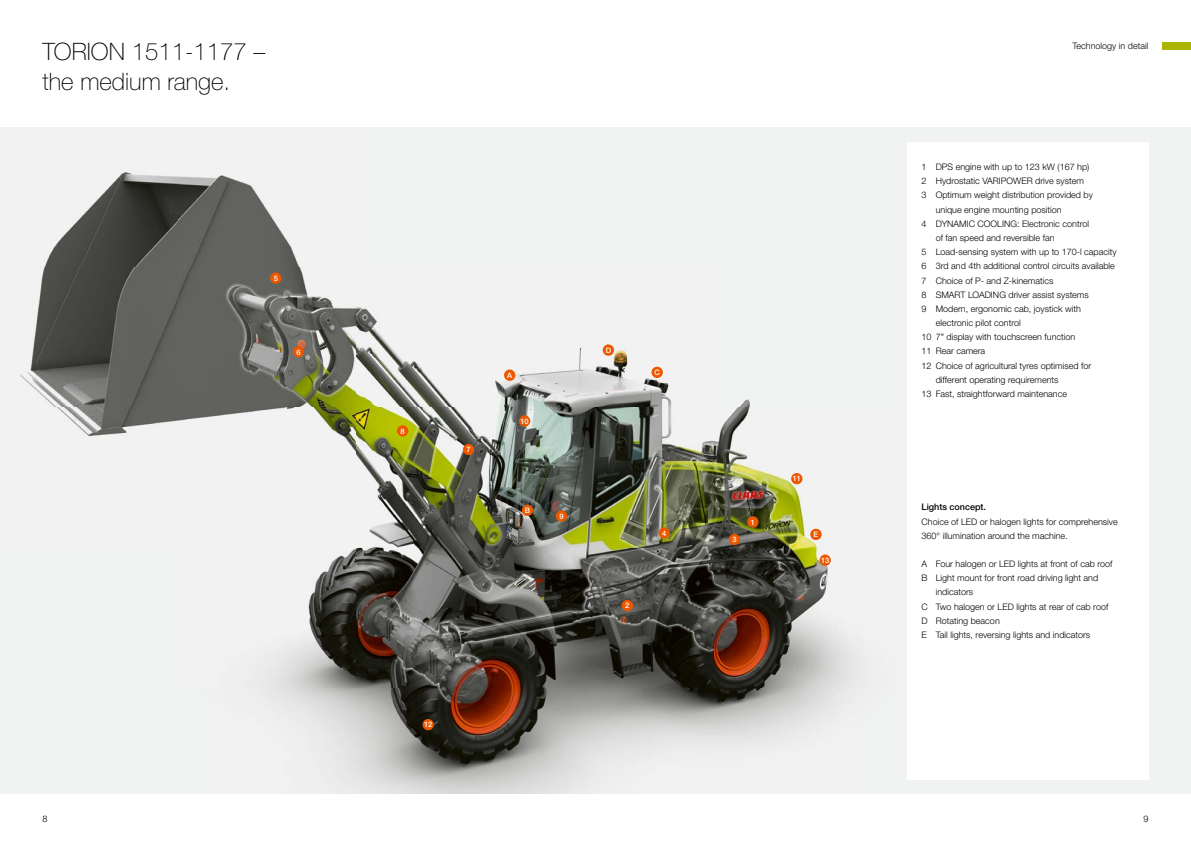
<style>
.page{position:relative;width:1191px;height:842px;background:#fff}
.page>*{position:absolute;margin:0;border:0;box-sizing:border-box;transform-origin:0 0}
.t1{font:100 24px/30px "CLAAS Helvetica Neue";color:#000}
.t2{font:300 9px/14.2px "CLAAS Helvetica Neue";color:#000}
.t3{font:500 9px "CLAAS Helvetica Neue";color:#000}
.t4{font:500 7.5px "CLAAS Helvetica Neue";letter-spacing:-.02em;color:#fff}
</style>
<div class="page">
<div style="left:1162px;top:43px;width:29px;height:7px;background:#aab500"></div>
<div style="left:0;top:128px;width:1191px;height:666px;background:#f1f2f2"></div>
<img style="left:20px;top:172px;width:837px;height:622px">
<div style="left:907px;top:142px;width:241px;height:638px;background:#fff"></div>
<div style="left:747px;top:516px;width:11px;height:12px;background:#ed5700;border-radius:50%"></div>
<div style="left:621px;top:600px;width:12px;height:11px;background:#ed5700;border-radius:50%"></div>
<div style="left:729px;top:534px;width:11px;height:11px;background:#ed5700;border-radius:50%"></div>
<div style="left:658px;top:527px;width:12px;height:12px;background:#ed5700;border-radius:50%"></div>
<div style="left:270px;top:272px;width:11px;height:12px;background:#ed5700;border-radius:50%"></div>
<div style="left:293px;top:346px;width:11px;height:11px;background:#ed5700;border-radius:50%"></div>
<div style="left:463px;top:444px;width:11px;height:11px;background:#ed5700;border-radius:50%"></div>
<div style="left:397px;top:425px;width:11px;height:12px;background:#ed5700;border-radius:50%"></div>
<div style="left:556px;top:510px;width:11px;height:12px;background:#ed5700;border-radius:50%"></div>
<div style="left:519px;top:415px;width:11px;height:12px;background:#ed5700;border-radius:50%"></div>
<div style="left:791px;top:473px;width:11px;height:11px;background:#ed5700;border-radius:50%"></div>
<div style="left:422px;top:719px;width:12px;height:11px;background:#ed5700;border-radius:50%"></div>
<div style="left:819px;top:554px;width:12px;height:12px;background:#ed5700;border-radius:50%"></div>
<div style="left:504px;top:369px;width:11px;height:12px;background:#ed5700;border-radius:50%"></div>
<div style="left:522px;top:505px;width:11px;height:11px;background:#ed5700;border-radius:50%"></div>
<div style="left:651px;top:367px;width:12px;height:11px;background:#ed5700;border-radius:50%"></div>
<div style="left:603px;top:344px;width:11px;height:12px;background:#ed5700;border-radius:50%"></div>
<div style="left:810px;top:529px;width:11px;height:11px;background:#ed5700;border-radius:50%"></div>
<h1 class="t1" style="left:43px;top:37px;width:225px">TORION 1511-1177 – the medium range.</h1>
<p class="t4" style="left:274px;top:273px;width:6px">5</p>
<p class="t4" style="left:296px;top:347px;width:6px">6</p>
<p class="t4" style="left:400px;top:426px;width:6px">8</p>
<p class="t4" style="left:466px;top:445px;width:6px">7</p>
<p class="t4" style="left:507px;top:370px;width:7px">A</p>
<p class="t4" style="left:520px;top:416px;width:10px">10</p>
<p class="t4" style="left:525px;top:505px;width:7px">B</p>
<p class="t4" style="left:559px;top:511px;width:6px">9</p>
<p class="t4" style="left:605px;top:345px;width:7px">D</p>
<p class="t4" style="left:654px;top:367px;width:7px">C</p>
<p class="t4" style="left:625px;top:601px;width:6px">2</p>
<p class="t4" style="left:662px;top:528px;width:6px">4</p>
<p class="t4" style="left:424px;top:720px;width:10px">12</p>
<p class="t4" style="left:732px;top:535px;width:6px">3</p>
<p class="t4" style="left:751px;top:517px;width:6px">1</p>
<p class="t4" style="left:792px;top:474px;width:10px">11</p>
<p class="t4" style="left:813px;top:529px;width:6px">E</p>
<p class="t4" style="left:821px;top:555px;width:10px">13</p>
<p class="t2" style="left:1072px;top:39px;width:77px">Technology in detail</p>
<p class="t2" style="left:921px;top:160px;width:169px">1 DPS engine with up to 123 kW (167 hp)</p>
<p class="t2" style="left:921px;top:174px;width:164px">2 Hydrostatic VARIPOWER drive system</p>
<p class="t2" style="left:921px;top:188px;width:173px">3 Optimum weight distribution provided by</p>
<p class="t2" style="left:935px;top:202px;width:127px">unique engine mounting position</p>
<p class="t2" style="left:921px;top:217px;width:169px">4 DYNAMIC COOLING: Electronic control</p>
<p class="t2" style="left:935px;top:231px;width:120px">of fan speed and reversible fan</p>
<p class="t2" style="left:921px;top:245px;width:196px">5 Load-sensing system with up to 170-l capacity</p>
<p class="t2" style="left:921px;top:259px;width:195px">6 3rd and 4th additional control circuits available</p>
<p class="t2" style="left:921px;top:273px;width:133px">7 Choice of P- and Z-kinematics</p>
<p class="t2" style="left:921px;top:288px;width:169px">8 SMART LOADING driver assist systems</p>
<p class="t2" style="left:921px;top:302px;width:161px">9 Modern, ergonomic cab, joystick with</p>
<p class="t2" style="left:935px;top:316px;width:86px">electronic pilot control</p>
<p class="t2" style="left:921px;top:330px;width:155px">10 7" display with touchscreen function</p>
<p class="t2" style="left:921px;top:344px;width:65px">11 Rear camera</p>
<p class="t2" style="left:921px;top:358px;width:171px">12 Choice of agricultural tyres optimised for</p>
<p class="t2" style="left:935px;top:373px;width:124px">different operating requirements</p>
<p class="t2" style="left:921px;top:387px;width:147px">13 Fast, straightforward maintenance</p>
<p class="t3" style="left:921px;top:501px;width:66px">Lights concept.</p>
<p class="t2" style="left:921px;top:514px;width:198px">Choice of LED or halogen lights for comprehensive<br>360° illumination around the machine.</p>
<p class="t2" style="left:921px;top:557px;width:192px">A Four halogen or LED lights at front of cab roof</p>
<p class="t2" style="left:921px;top:571px;width:178px">B Light mount for front road driving light and</p>
<p class="t2" style="left:935px;top:585px;width:39px">indicators</p>
<p class="t2" style="left:921px;top:599px;width:188px">C Two halogen or LED lights at rear of cab roof</p>
<p class="t2" style="left:921px;top:614px;width:80px">D Rotating beacon</p>
<p class="t2" style="left:921px;top:628px;width:170px">E Tail lights, reversing lights and indicators</p>
<p class="t2" style="left:43px;top:812px;width:7px">8</p>
<p class="t2" style="left:1143px;top:812px;width:7px">9</p>
</div>
